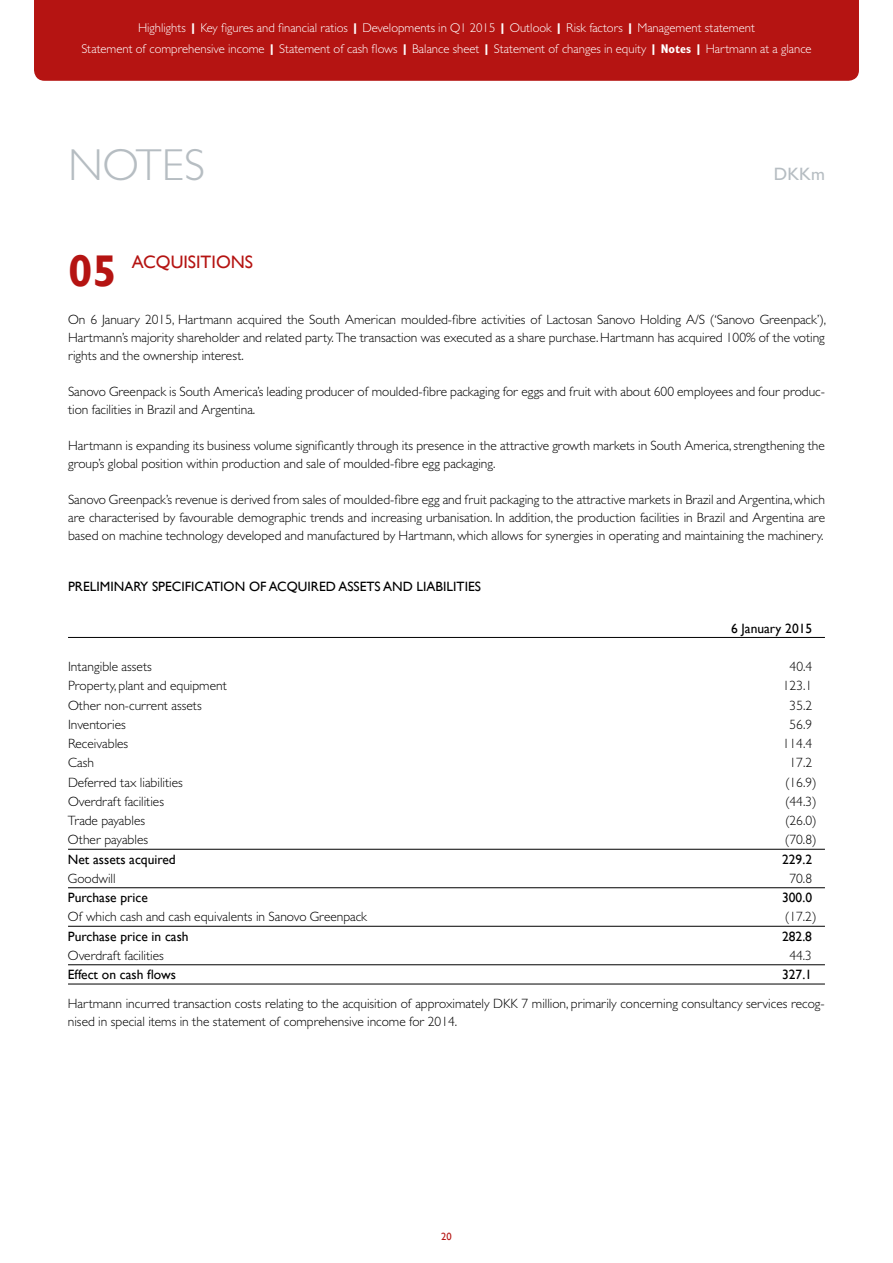
<style>
.page{position:relative;width:893px;height:1263px;background:#fff}
.page>*{position:absolute;margin:0;border:0;box-sizing:border-box;transform-origin:0 0}
.t1{font:300 45px "Gill Sans MT Std";color:#b6bdc2}
.t2{font:700 44.4px "Gill Sans";color:#b51412}
.t3{font:18px "Gill Sans";color:#b51412}
.t4{font:500 18px "Gill Sans MT Std";color:#b6bdc2}
.t5{font:300 13.5px/18px "Gill Sans MT Std";color:#000}
.t6{font:13.5px "Gill Sans";color:#000}
.t7{font:300 12.75px/21px "Gill Sans MT Std";color:#fff;text-align:center}
.t8{font:10.5px "Gill Sans";color:#b51412}
.s1{font-weight:800}
.s2{font-weight:700;font-stretch:condensed}
</style>
<div class="page">
<hr style="left:68px;top:637px;width:757px;height:1px;background:#000">
<hr style="left:68px;top:849px;width:757px;height:1px;background:#000">
<hr style="left:68px;top:887px;width:757px;height:1px;background:#000">
<hr style="left:68px;top:926px;width:757px;height:1px;background:#000">
<hr style="left:68px;top:964px;width:757px;height:1px;background:#000">
<hr style="left:68px;top:984px;width:757px;height:1px;background:#000">
<div style="left:34px;top:0;width:825px;height:81px;background:#b51412"></div>
<p class="t7" style="left:81px;top:17px;width:732px">Highlights <span class="s1">|</span> Key figures and financial ratios <span class="s1">|</span> Developments in Q1 2015 <span class="s1">|</span> Outlook <span class="s1">|</span> Risk factors <span class="s1">|</span> Management statement<br>Statement of comprehensive income <span class="s1">|</span> Statement of cash flows <span class="s1">|</span> Balance sheet <span class="s1">|</span> Statement of changes in equity <span class="s1">|</span> <span class="s2">Notes</span> <span class="s1">|</span> Hartmann at a glance</p>
<h1 class="t1" style="left:68px;top:137px;width:133px">Notes</h1>
<h3 class="t4" style="left:774px;top:163px;width:52px">DKKm</h3>
<h2 class="t2" style="left:68px;top:244px;width:51px">05</h2>
<h3 class="t3" style="left:132px;top:251px;width:122px">acquisitions</h3>
<p class="t5" style="left:68px;top:310px;width:760px;text-align:justify">On 6 January 2015, Hartmann acquired the South American moulded-fibre activities of Lactosan Sanovo Holding A/S (‘Sanovo Greenpack’), Hartmann’s majority shareholder and related party. The transaction was executed as a share purchase. Hartmann has acquired 100% of the voting rights and the ownership interest.</p>
<p class="t5" style="left:68px;top:382px;width:758px">Sanovo Greenpack is South America’s leading producer of moulded-fibre packaging for eggs and fruit with about 600 employees and four produc&shy;tion facilities in Brazil and Argentina.</p>
<p class="t5" style="left:68px;top:436px;width:758px">Hartmann is expanding its business volume significantly through its presence in the attractive growth markets in South America, strengthening the group’s global position within production and sale of moulded-fibre egg packaging.</p>
<p class="t5" style="left:68px;top:490px;width:758px;text-align:justify">Sanovo Greenpack’s revenue is derived from sales of moulded-fibre egg and fruit packaging to the attractive markets in Brazil and Argentina, which are characterised by favourable demographic trends and increasing urbanisation. In addition, the production facilities in Brazil and Argentina are based on machine technology developed and manufactured by Hartmann, which allows for synergies in operating and maintaining the machinery.</p>
<p class="t6" style="left:68px;top:579px;width:9px">PRELIMINAR</p>
<p class="t6" style="left:140px;top:579px;width:26px">Y SPECI</p>
<p class="t6" style="left:185px;top:579px;width:15px">FICATION</p>
<p class="t6" style="left:249px;top:579px;width:58px">OF ACQUIRED</p>
<p class="t6" style="left:338px;top:579px;width:56px">ASSETS AND</p>
<p class="t6" style="left:417px;top:579px;width:33px">LIABILITIE</p>
<p class="t6" style="left:475px;top:579px;width:8px">S</p>
<p class="t6" style="left:731px;top:620px;width:83px">6 January 2015</p>
<p class="t5" style="left:68px;top:657px;width:85px">Intangible assets</p>
<p class="t5" style="left:790px;top:657px;width:24px">40.4</p>
<p class="t5" style="left:68px;top:676px;width:160px">Property, plant and equipment</p>
<p class="t5" style="left:783px;top:676px;width:31px">123.1</p>
<p class="t5" style="left:68px;top:696px;width:135px">Other non-current assets</p>
<p class="t5" style="left:790px;top:696px;width:24px">35.2</p>
<p class="t5" style="left:68px;top:715px;width:59px">Inventories</p>
<p class="t5" style="left:789px;top:715px;width:24px">56.9</p>
<p class="t5" style="left:68px;top:734px;width:62px">Receivables</p>
<p class="t5" style="left:783px;top:734px;width:31px">114.4</p>
<p class="t5" style="left:68px;top:753px;width:28px">Cash</p>
<p class="t5" style="left:789px;top:753px;width:24px">17.2</p>
<p class="t5" style="left:68px;top:773px;width:116px">Deferred tax liabilities</p>
<p class="t5" style="left:785px;top:773px;width:33px">(16.9)</p>
<p class="t5" style="left:68px;top:792px;width:98px">Overdraft facilities</p>
<p class="t5" style="left:785px;top:792px;width:33px">(44.3)</p>
<p class="t5" style="left:68px;top:811px;width:79px">Trade payables</p>
<p class="t5" style="left:785px;top:811px;width:33px">(26.0)</p>
<p class="t5" style="left:68px;top:830px;width:82px">Other payables</p>
<p class="t5" style="left:785px;top:830px;width:33px">(70.8)</p>
<p class="t6" style="left:68px;top:851px;width:109px">Net assets acquired</p>
<p class="t6" style="left:782px;top:851px;width:31px">229.2</p>
<p class="t5" style="left:68px;top:869px;width:49px">Goodwill</p>
<p class="t5" style="left:789px;top:869px;width:24px">70.8</p>
<p class="t6" style="left:68px;top:890px;width:81px">Purchase price</p>
<p class="t6" style="left:782px;top:890px;width:31px">300.0</p>
<p class="t5" style="left:68px;top:907px;width:301px">Of which cash and cash equivalents in Sanovo Greenpack</p>
<p class="t5" style="left:785px;top:907px;width:33px">(17.2)</p>
<p class="t6" style="left:68px;top:928px;width:122px">Purchase price in cash</p>
<p class="t6" style="left:782px;top:928px;width:31px">282.8</p>
<p class="t5" style="left:68px;top:946px;width:98px">Overdraft facilities</p>
<p class="t5" style="left:789px;top:946px;width:24px">44.3</p>
<p class="t6" style="left:68px;top:967px;width:110px">Effect on cash flows</p>
<p class="t6" style="left:782px;top:967px;width:31px">327.1</p>
<p class="t5" style="left:68px;top:994px;width:758px">Hartmann incurred transaction costs relating to the acquisition of approximately DKK 7 million, primarily concerning consultancy services recog&shy;nised in special items in the statement of comprehensive income for 2014.</p>
<p class="t8" style="left:441px;top:1231px;width:12px">20</p>
</div>
